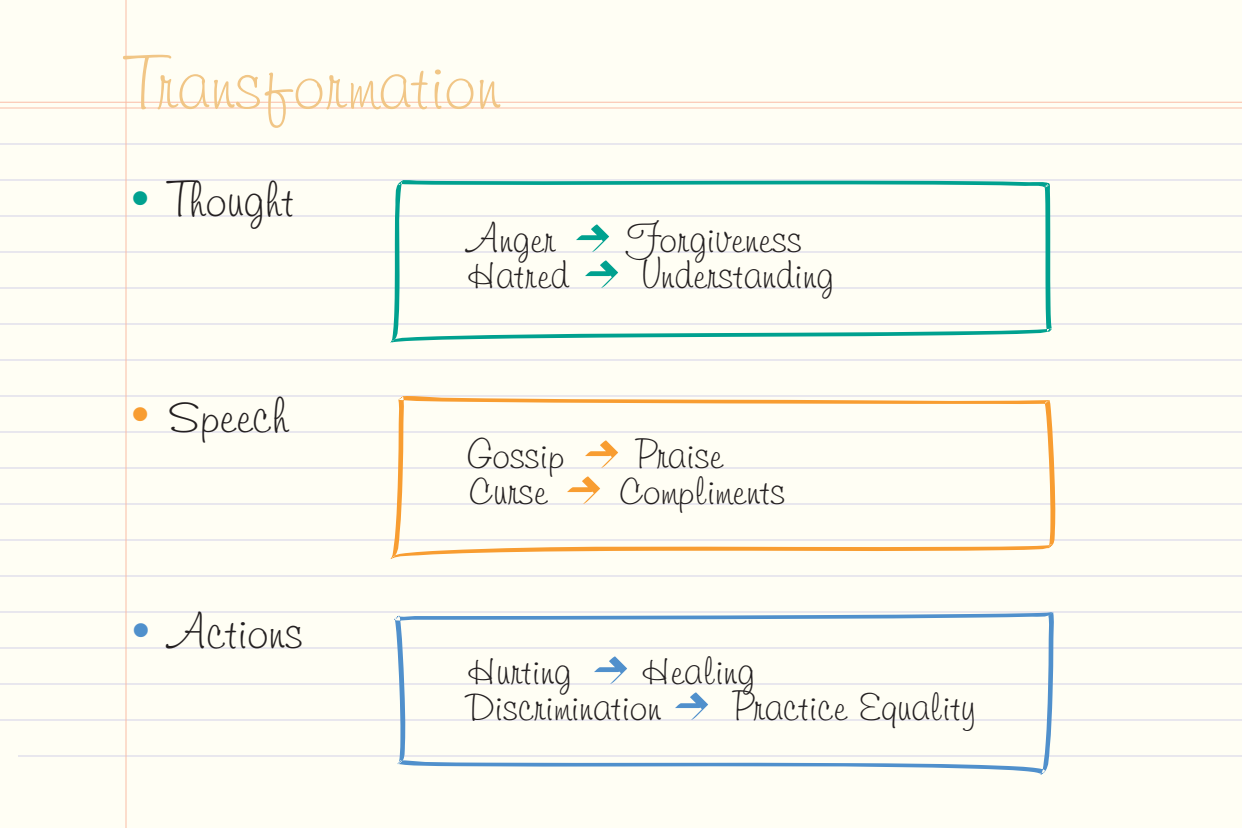
<style>
.page{position:relative;width:1242px;height:828px;background:#fffef4}
.page>*{position:absolute;margin:0;border:0;box-sizing:border-box;transform-origin:0 0}
.t1{font:72px "Freehand 591 BT Regular A";color:#f1c686}
.t2{font:48px "Freehand 591 BT Regular A";color:#231f20}
.t3{font:40px/36px "Freehand 591 BT Regular A";color:#231f20}
.s1{color:#00a18f}
.s2{color:#f89d31}
.s3{color:#5090cc}
</style>
<div class="page">
<hr style="left:0;top:144px;width:1242px;height:1px;background:#d3d1e8">
<hr style="left:0;top:180px;width:1242px;height:1px;background:#d3d1e8">
<hr style="left:0;top:216px;width:1242px;height:1px;background:#d3d1e8">
<hr style="left:0;top:252px;width:1242px;height:1px;background:#d3d1e8">
<hr style="left:0;top:288px;width:1242px;height:1px;background:#d3d1e8">
<hr style="left:0;top:324px;width:1242px;height:1px;background:#d3d1e8">
<hr style="left:0;top:360px;width:1242px;height:1px;background:#d3d1e8">
<hr style="left:0;top:396px;width:1242px;height:1px;background:#d3d1e8">
<hr style="left:0;top:432px;width:1242px;height:1px;background:#d3d1e8">
<hr style="left:0;top:468px;width:1242px;height:1px;background:#d3d1e8">
<hr style="left:0;top:504px;width:1242px;height:1px;background:#d3d1e8">
<hr style="left:0;top:540px;width:1242px;height:1px;background:#d3d1e8">
<hr style="left:0;top:576px;width:1242px;height:1px;background:#d3d1e8">
<hr style="left:0;top:612px;width:1242px;height:1px;background:#d3d1e8">
<hr style="left:0;top:648px;width:1242px;height:1px;background:#d3d1e8">
<hr style="left:0;top:684px;width:1242px;height:1px;background:#d3d1e8">
<hr style="left:0;top:720px;width:1242px;height:1px;background:#d3d1e8">
<hr style="left:18px;top:756px;width:1224px;height:1px;background:#d3d1e8">
<hr style="left:0;top:102px;width:1242px;height:1px;background:#fabda6">
<hr style="left:126px;top:0;width:1px;height:828px;background:#fabda6">
<hr style="left:0;top:108px;width:1242px;height:1px;background:#fabda6">
<svg style="left:389px;top:179px;width:664px;height:164px"></svg>
<svg style="left:389px;top:395px;width:667px;height:164px"></svg>
<svg style="left:392px;top:611px;width:663px;height:164px"></svg>
<svg style="left:576px;top:224px;width:33px;height:28px"></svg>
<svg style="left:585px;top:440px;width:33px;height:28px"></svg>
<svg style="left:594px;top:656px;width:33px;height:28px"></svg>
<svg style="left:585px;top:260px;width:33px;height:28px"></svg>
<svg style="left:567px;top:476px;width:33px;height:28px"></svg>
<svg style="left:675px;top:692px;width:33px;height:28px"></svg>
<h1 class="t1" style="left:126px;top:54px;width:376px">Transformation</h1>
<p class="t2" style="left:126px;top:180px;width:170px"><span class="s1">•</span> Thought</p>
<p class="t2" style="left:126px;top:396px;width:164px"><span class="s2">•</span> Speech</p>
<p class="t2" style="left:127px;top:611px;width:178px"><span class="s3">•</span> Actions</p>
<p class="t3" style="left:468px;top:224px;width:89px">Anger</p>
<p class="t3" style="left:626px;top:224px;width:177px">Forgiveness</p>
<p class="t3" style="left:468px;top:260px;width:103px">Hatred</p>
<p class="t3" style="left:640px;top:260px;width:195px">Understanding</p>
<p class="t3" style="left:468px;top:440px;width:98px">Gossip</p>
<p class="t3" style="left:635px;top:440px;width:90px">Praise</p>
<p class="t3" style="left:468px;top:476px;width:81px">Curse</p>
<p class="t3" style="left:618px;top:476px;width:169px">Compliments</p>
<p class="t3" style="left:468px;top:656px;width:288px;text-indent:174px">Healing<br>Discrimination</p>
<p class="t3" style="left:468px;top:656px;width:105px">Hurting</p>
<p class="t3" style="left:732px;top:692px;width:246px">Practice Equality</p>
</div>
